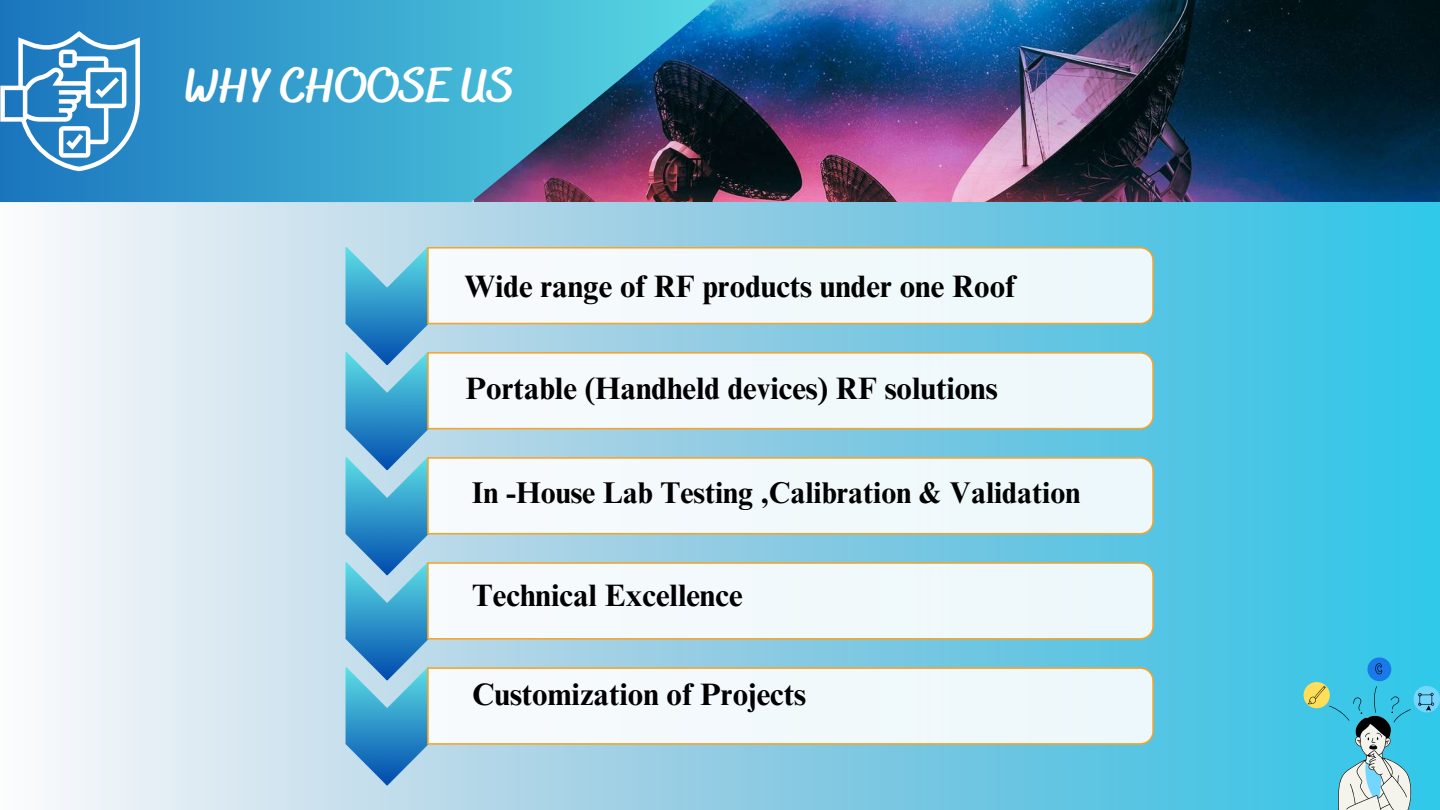
<style>
.page{position:relative;width:1440px;height:810px;background:#fff}
.page>*{position:absolute;margin:0;border:0;box-sizing:border-box;transform-origin:0 0}
.t1{font:800 47.6px "Bakerie Smooth";color:#fff}
.t2{font:700 31px "Times NRMT Pro";color:#000}
.t3{font:700 30px "Times NRMT Pro";color:#000}
</style>
<div class="page">
<div style="left:0;top:0;width:1440px;height:810px;background:linear-gradient(to right,#f9eef2,#2ebadf)"></div>
<img style="left:765px;top:0;width:675px;height:202px">
<svg style="left:0;top:0;width:765px;height:202px"></svg>
<div style="left:429px;top:247px;width:725px;height:77px;background:#f2f9fc"></div>
<div style="left:429px;top:352px;width:725px;height:77px;background:#f2f9fc"></div>
<div style="left:429px;top:457px;width:725px;height:78px;background:#f2f9fc"></div>
<div style="left:429px;top:562px;width:725px;height:78px;background:#f2f9fc"></div>
<svg style="left:346px;top:247px;width:83px;height:539px"></svg>
<div style="left:427px;top:667px;width:727px;height:78px;background:#f2f9fc"></div>
<svg style="left:0;top:31px;width:140px;height:140px"></svg>
<div style="left:1304px;top:682px;width:26px;height:26px;background:#ffde59;border-radius:50%"></div>
<div style="left:1368px;top:657px;width:23px;height:24px;background:#1979eb;border-radius:50%"></div>
<svg style="left:1308px;top:663px;width:132px;height:147px"></svg>
<h1 class="t1" style="left:186px;top:57px;width:330px">WHY CHOOSE US</h1>
<p class="t2" style="left:464px;top:275px;width:553px">Wide range of RF products under one Roof</p>
<p class="t2" style="left:466px;top:377px;width:534px">Portable (Handheld devices) RF solutions</p>
<p class="t3" style="left:472px;top:481px;width:610px">In -House Lab Testing ,Calibration &amp; Validation</p>
<p class="t2" style="left:472px;top:583px;width:272px">Technical Excellence</p>
<p class="t2" style="left:472px;top:683px;width:335px">Customization of Projects</p>
</div>
